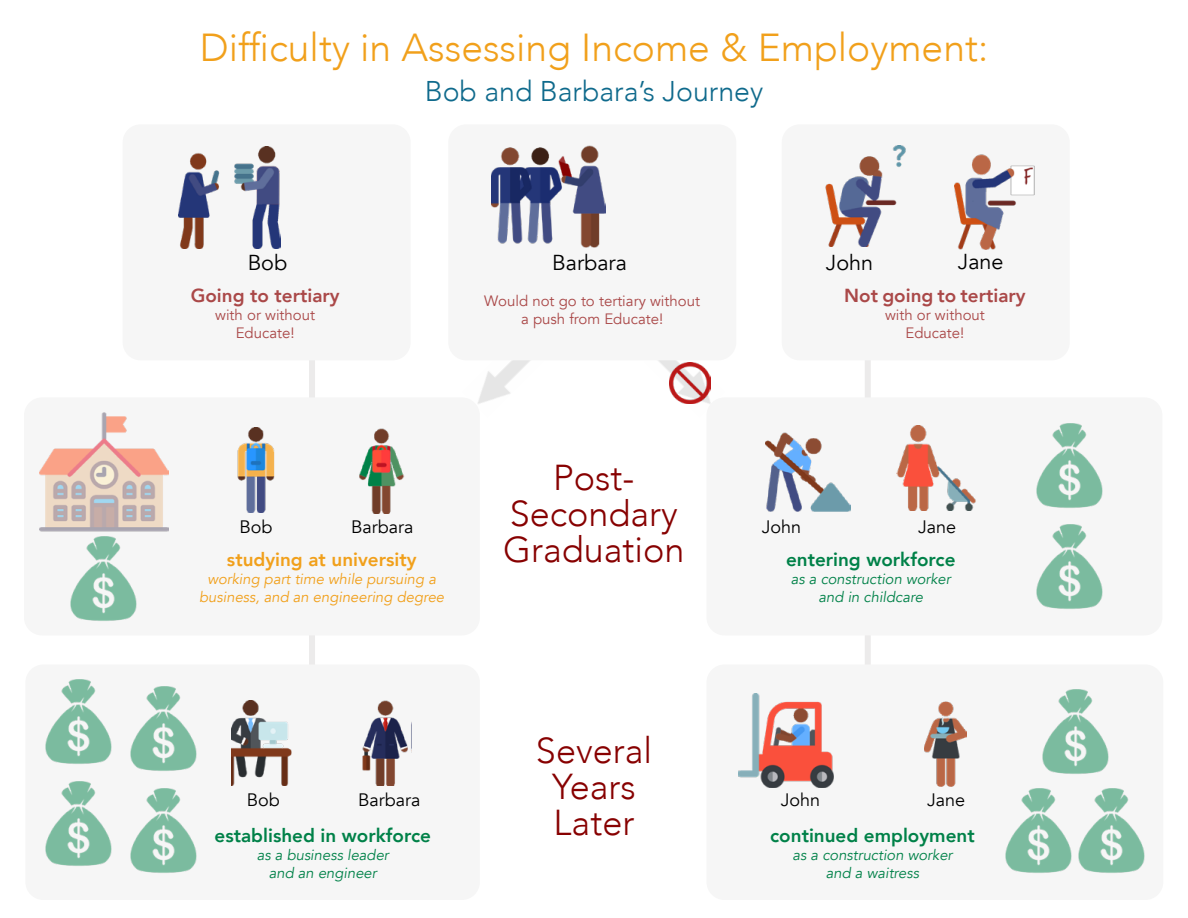
<style>
.page{position:relative;width:1188px;height:918px;background:#fff}
.page>*{position:absolute;margin:0;border:0;box-sizing:border-box;transform-origin:0 0}
.t1{font:300 39px "Avenir";color:#f1a01b}
.t2{font:300 36px/36px "Avenir";color:#870101;text-align:center}
.t3{font:300 28.5px "Avenir";color:#0f6a8c}
.t4{font:21.6px "Avenir";color:#000}
.t5{font:800 18.9px "Avenir";color:#008148}
.t6{font:800 18.9px "Avenir";color:#aa4848}
.t7{font:800 18.9px "Avenir";color:#f1a01b}
.t8{font:18px "Avenir";color:#000}
.t9{font:15px/18px "Avenir";color:#aa4848;text-align:center}
.t10{font:italic 14.85px/17.9px "Avenir";color:#008148;text-align:center}
.t11{font:italic 14.85px/17.9px "Avenir";color:#f1a01b;text-align:center}
</style>
<div class="page">
<img style="left:478px;top:360px;width:53px;height:44px">
<div style="left:309px;top:617px;width:6px;height:84px;background:#ecebeb"></div>
<div style="left:865px;top:610px;width:6px;height:83px;background:#ecebeb"></div>
<div style="left:865px;top:342px;width:6px;height:84px;background:#ecebeb"></div>
<div style="left:309px;top:342px;width:6px;height:84px;background:#ecebeb"></div>
<div style="left:448px;top:124px;width:288px;height:236px;background:#f6f6f6;border-radius:18px"></div>
<div style="left:123px;top:124px;width:288px;height:236px;background:#f6f6f6;border-radius:18px"></div>
<div style="left:782px;top:124px;width:288px;height:236px;background:#f6f6f6;border-radius:18px"></div>
<div style="left:706px;top:664px;width:457px;height:236px;background:#f6f6f6;border-radius:18px"></div>
<div style="left:706px;top:397px;width:456px;height:238px;background:#f6f6f6;border-radius:18px"></div>
<div style="left:25px;top:664px;width:455px;height:236px;background:#f6f6f6;border-radius:18px"></div>
<div style="left:24px;top:397px;width:456px;height:238px;background:#f6f6f6;border-radius:18px"></div>
<img style="left:1036px;top:423px;width:67px;height:85px">
<img style="left:40px;top:412px;width:128px;height:120px">
<img style="left:359px;top:428px;width:46px;height:85px">
<img style="left:237px;top:427px;width:38px;height:85px">
<img style="left:231px;top:700px;width:61px;height:85px">
<img style="left:363px;top:700px;width:45px;height:85px">
<img style="left:766px;top:432px;width:85px;height:80px">
<img style="left:896px;top:426px;width:80px;height:84px">
<img style="left:924px;top:701px;width:43px;height:86px">
<img style="left:739px;top:693px;width:94px;height:95px">
<img style="left:179px;top:147px;width:102px;height:101px">
<img style="left:492px;top:145px;width:113px;height:103px">
<img style="left:825px;top:146px;width:81px;height:101px">
<img style="left:954px;top:154px;width:81px;height:96px">
<img style="left:45px;top:679px;width:67px;height:85px">
<img style="left:1042px;top:689px;width:67px;height:85px">
<img style="left:70px;top:536px;width:67px;height:85px">
<img style="left:1036px;top:524px;width:67px;height:85px">
<img style="left:45px;top:781px;width:67px;height:85px">
<img style="left:130px;top:788px;width:67px;height:85px">
<img style="left:130px;top:686px;width:67px;height:85px">
<img style="left:1005px;top:788px;width:140px;height:85px">
<img style="left:669px;top:362px;width:42px;height:42px">
<h1 class="t1" style="left:200px;top:24px;width:790px">Difficulty in Assessing Income &amp; Employment:</h1>
<h3 class="t3" style="left:425px;top:74px;width:340px">Bob and Barbara’s Journey</h3>
<h3 class="t4" style="left:248px;top:250px;width:41px">Bob</h3>
<p class="t6" style="left:191px;top:280px;width:150px">Going to tertiary</p>
<p class="t9" style="left:215px;top:306px;width:101px">with or without<br>Educate!</p>
<h3 class="t4" style="left:552px;top:250px;width:76px">Barbara</h3>
<p class="t9" style="left:484px;top:292px;width:217px">Would not go to tertiary without a push from Educate!</p>
<p class="t8" style="left:240px;top:517px;width:35px">Bob</p>
<p class="t8" style="left:351px;top:517px;width:64px">Barbara</p>
<p class="t7" style="left:227px;top:545px;width:191px">studying at university</p>
<p class="t11" style="left:199px;top:570px;width:246px">working part time while pursuing a business, and an engineering degree</p>
<h2 class="t2" style="left:503px;top:460px;width:183px">Post-<br>Secondary<br>Graduation</h2>
<p class="t8" style="left:247px;top:789px;width:35px">Bob</p>
<p class="t8" style="left:358px;top:789px;width:64px">Barbara</p>
<p class="t5" style="left:215px;top:821px;width:218px">established in workforce</p>
<p class="t10" style="left:257px;top:846px;width:134px">as a business leader and an engineer</p>
<h2 class="t2" style="left:536px;top:733px;width:118px">Several<br>Years<br>Later</h2>
<h3 class="t4" style="left:826px;top:250px;width:49px">John</h3>
<h3 class="t4" style="left:958px;top:249px;width:47px">Jane</h3>
<p class="t6" style="left:844px;top:280px;width:183px">Not going to tertiary</p>
<p class="t9" style="left:885px;top:306px;width:101px">with or without<br>Educate!</p>
<p class="t8" style="left:762px;top:516px;width:41px">John</p>
<p class="t8" style="left:918px;top:516px;width:40px">Jane</p>
<p class="t5" style="left:786px;top:545px;width:171px">entering workforce</p>
<p class="t10" style="left:791px;top:570px;width:162px">as a construction worker and in childcare</p>
<p class="t8" style="left:781px;top:789px;width:41px">John</p>
<p class="t8" style="left:927px;top:789px;width:40px">Jane</p>
<p class="t5" style="left:770px;top:821px;width:206px">continued employment</p>
<p class="t10" style="left:792px;top:846px;width:162px">as a construction worker and a waitress</p>
</div>
